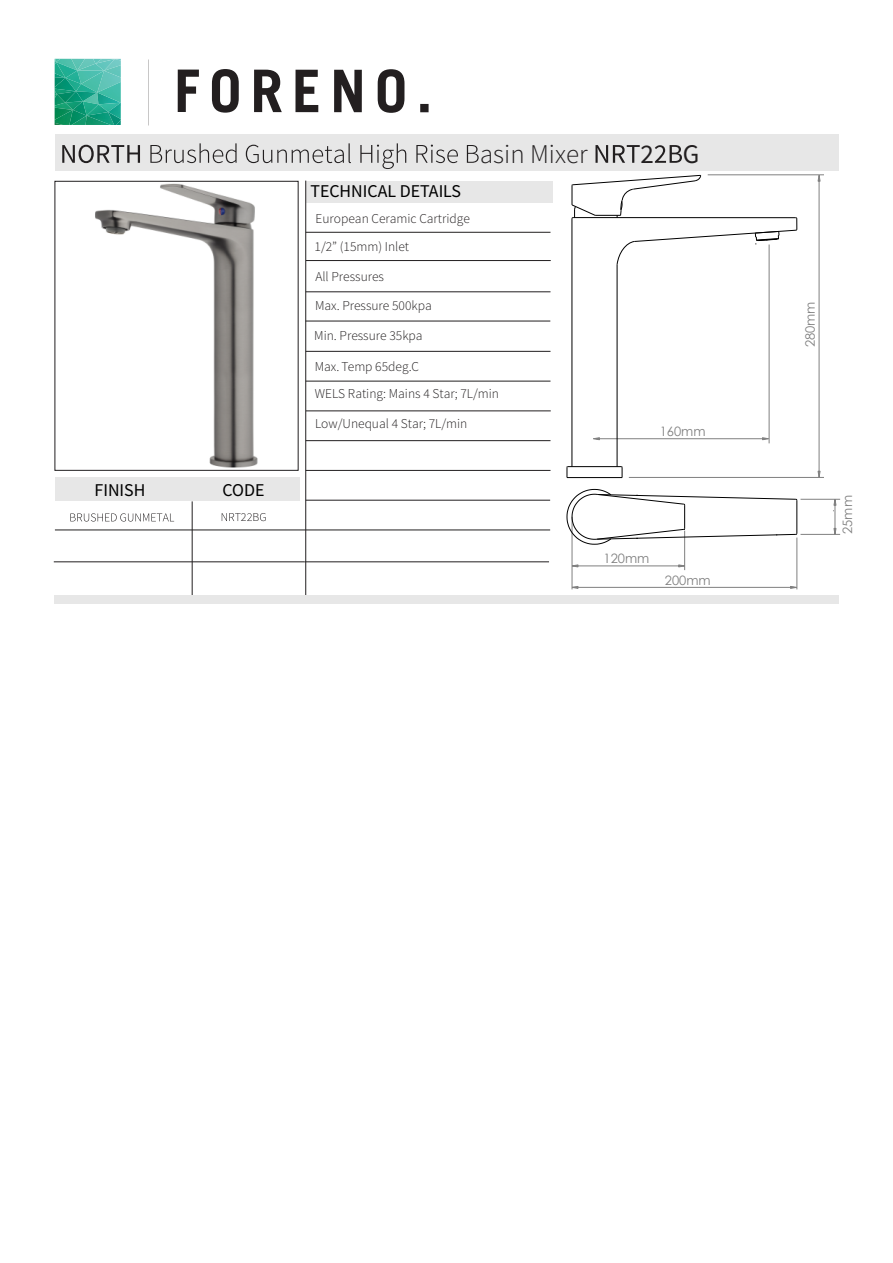
<style>
.page{position:relative;width:893px;height:1263px;background:#fff}
.page>*{position:absolute;margin:0;border:0;box-sizing:border-box;transform-origin:0 0}
.t1{font:300 27px "Source Sans Pro";color:#221f20}
.t2{font:27px "Source Sans Pro";color:#221f20}
.t3{font:18px "Source Sans Pro";color:#000}
.t4{font:300 13.5px/29.4px "Source Sans Pro";color:#221f20}
.t5{font:300 13.5px "Source Sans Pro";color:#231f20}
.t6{font:12.9px "Century Gothic";color:#808080}
.t7{font:300 12px "Source Sans Pro";color:#221f20}
</style>
<div class="page">
<img style="left:95px;top:183px;width:163px;height:285px">
<div style="left:55px;top:134px;width:783px;height:36px;background:#e7e7e7"></div>
<div style="left:55px;top:181px;width:243px;height:290px;border:1px solid #221f20"></div>
<div style="left:306px;top:181px;width:246px;height:22px;background:#e7e7e7"></div>
<div style="left:55px;top:478px;width:245px;height:23px;background:#e7e7e7"></div>
<hr style="left:306px;top:232px;width:244px;height:1px;background:#221f20">
<hr style="left:306px;top:292px;width:244px;height:1px;background:#221f20">
<hr style="left:306px;top:351px;width:244px;height:1px;background:#221f20">
<hr style="left:306px;top:381px;width:244px;height:1px;background:#221f20">
<hr style="left:306px;top:411px;width:245px;height:1px;background:#221f20">
<hr style="left:306px;top:440px;width:244px;height:1px;background:#221f20">
<hr style="left:306px;top:470px;width:244px;height:1px;background:#221f20">
<hr style="left:306px;top:500px;width:244px;height:1px;background:#221f20">
<hr style="left:306px;top:530px;width:244px;height:1px;background:#221f20">
<hr style="left:55px;top:530px;width:251px;height:1px;background:#221f20">
<hr style="left:192px;top:501px;width:1px;height:94px;background:#221f20">
<hr style="left:305px;top:181px;width:1px;height:414px;background:#221f20">
<hr style="left:306px;top:260px;width:245px;height:1px;background:#221f20">
<hr style="left:306px;top:321px;width:244px;height:1px;background:#221f20">
<hr style="left:305px;top:562px;width:244px;height:1px;background:#221f20">
<hr style="left:54px;top:562px;width:251px;height:1px;background:#221f20">
<div style="left:54px;top:595px;width:784px;height:9px;background:#e7e7e7"></div>
<svg style="left:62px;top:145px;width:78px;height:18px"></svg>
<svg style="left:150px;top:143px;width:201px;height:20px"></svg>
<svg style="left:360px;top:143px;width:119px;height:26px"></svg>
<svg style="left:595px;top:145px;width:45px;height:18px"></svg>
<svg style="left:655px;top:145px;width:27px;height:18px"></svg>
<svg style="left:70px;top:513px;width:104px;height:8px"></svg>
<svg style="left:222px;top:513px;width:19px;height:8px"></svg>
<svg style="left:247px;top:513px;width:5px;height:8px"></svg>
<svg style="left:260px;top:513px;width:6px;height:8px"></svg>
<svg style="left:148px;top:59px;width:1px;height:66px"></svg>
<img style="left:115px;top:59px;width:6px;height:6px">
<img style="left:115px;top:65px;width:6px;height:6px">
<img style="left:60px;top:59px;width:55px;height:12px">
<img style="left:102px;top:59px;width:13px;height:5px">
<svg style="left:93px;top:59px;width:9px;height:5px"></svg>
<svg style="left:55px;top:59px;width:5px;height:3px"></svg>
<img style="left:104px;top:71px;width:17px;height:11px">
<img style="left:81px;top:64px;width:23px;height:20px">
<img style="left:71px;top:59px;width:14px;height:12px">
<img style="left:55px;top:103px;width:18px;height:22px">
<img style="left:55px;top:108px;width:18px;height:12px">
<img style="left:97px;top:82px;width:24px;height:22px">
<svg style="left:55px;top:123px;width:8px;height:2px"></svg>
<img style="left:73px;top:103px;width:10px;height:7px">
<img style="left:83px;top:101px;width:15px;height:9px">
<img style="left:87px;top:104px;width:21px;height:8px">
<img style="left:87px;top:112px;width:21px;height:13px">
<img style="left:69px;top:110px;width:18px;height:15px">
<img style="left:81px;top:84px;width:16px;height:7px">
<img style="left:83px;top:91px;width:14px;height:10px">
<img style="left:65px;top:91px;width:18px;height:12px">
<img style="left:77px;top:84px;width:4px;height:7px">
<img style="left:77px;top:71px;width:4px;height:13px">
<svg style="left:55px;top:91px;width:10px;height:15px"></svg>
<img style="left:55px;top:62px;width:22px;height:29px">
<img style="left:108px;top:103px;width:13px;height:9px">
<svg style="left:108px;top:112px;width:13px;height:13px"></svg>
<svg style="left:178px;top:70px;width:21px;height:42px"></svg>
<svg style="left:212px;top:69px;width:27px;height:44px"></svg>
<svg style="left:254px;top:70px;width:28px;height:42px"></svg>
<svg style="left:295px;top:70px;width:23px;height:42px"></svg>
<svg style="left:334px;top:70px;width:28px;height:42px"></svg>
<svg style="left:378px;top:69px;width:26px;height:44px"></svg>
<div style="left:420px;top:104px;width:9px;height:8px;background:#231f20"></div>
<svg style="left:817px;top:176px;width:4px;height:6px"></svg>
<svg style="left:593px;top:437px;width:7px;height:3px"></svg>
<svg style="left:762px;top:437px;width:7px;height:3px"></svg>
<svg style="left:790px;top:586px;width:7px;height:3px"></svg>
<svg style="left:833px;top:500px;width:2px;height:11px"></svg>
<hr style="left:596px;top:438px;width:167px;height:1px;background:#808080">
<hr style="left:629px;top:477px;width:195px;height:1px;background:#808080">
<hr style="left:819px;top:179px;width:1px;height:293px;background:#808080">
<hr style="left:708px;top:175px;width:116px;height:1px;background:#808080">
<hr style="left:572px;top:517px;width:1px;height:72px;background:#808080">
<hr style="left:572px;top:587px;width:222px;height:1px;background:#808080">
<hr style="left:572px;top:566px;width:113px;height:1px;background:#808080">
<hr style="left:800px;top:534px;width:40px;height:1px;background:#808080">
<hr style="left:684px;top:531px;width:1px;height:39px;background:#808080">
<hr style="left:800px;top:499px;width:40px;height:1px;background:#808080">
<hr style="left:797px;top:537px;width:1px;height:52px;background:#808080">
<hr style="left:835px;top:499px;width:1px;height:35px;background:#808080">
<hr style="left:769px;top:244px;width:1px;height:199px;background:#808080">
<svg style="left:817px;top:471px;width:4px;height:6px"></svg>
<hr style="left:571px;top:219px;width:1px;height:248px;background:#000">
<hr style="left:617px;top:264px;width:1px;height:203px;background:#000">
<hr style="left:567px;top:477px;width:55px;height:1px;background:#000">
<hr style="left:567px;top:466px;width:55px;height:1px;background:#000">
<svg style="left:621px;top:466px;width:2px;height:12px"></svg>
<svg style="left:566px;top:466px;width:2px;height:12px"></svg>
<svg style="left:566px;top:489px;width:232px;height:56px"></svg>
<svg style="left:571px;top:174px;width:227px;height:91px"></svg>
<h2 class="t3" style="left:95px;top:479px;width:52px">FINISH</h2>
<h2 class="t3" style="left:223px;top:479px;width:43px">CODE</h2>
<p class="t7" style="left:241px;top:510px;width:20px">2 B</p>
<h2 class="t3" style="left:310px;top:180px;width:152px">TECHNICAL DETAILS</h2>
<p class="t5" style="left:316px;top:210px;width:156px">European Ceramic Cartridge</p>
<p class="t4" style="left:315px;top:232px;width:96px">1/2” (15mm) Inlet</p>
<p class="t4" style="left:315px;top:262px;width:70px">All Pressures</p>
<p class="t4" style="left:315px;top:291px;width:118px">Max. Pressure 500kpa</p>
<p class="t4" style="left:314px;top:321px;width:110px">Min. Pressure 35kpa</p>
<p class="t4" style="left:315px;top:352px;width:106px">Max. Temp 65deg.C</p>
<h1 class="t1" style="left:480px;top:137px;width:109px">asin Mixer</h1>
<h1 class="t2" style="left:640px;top:137px;width:61px">2 G</h1>
<p class="t4" style="left:315px;top:379px;width:186px">WELS Rating: Mains 4 Star; 7L/min<br>Low/Unequal 4 Star; 7L/min</p>
<p class="t6" style="left:660px;top:422px;width:47px">160mm</p>
<p class="t6" style="left:603px;top:549px;width:47px">120mm</p>
<p class="t6" style="left:665px;top:571px;width:47px">200mm</p>
<p class="t6" style="left:801px;top:347px;width:47px;rotate:-90deg">280mm</p>
<p class="t6" style="left:839px;top:534px;width:40px;rotate:-90deg">25mm</p>
</div>
